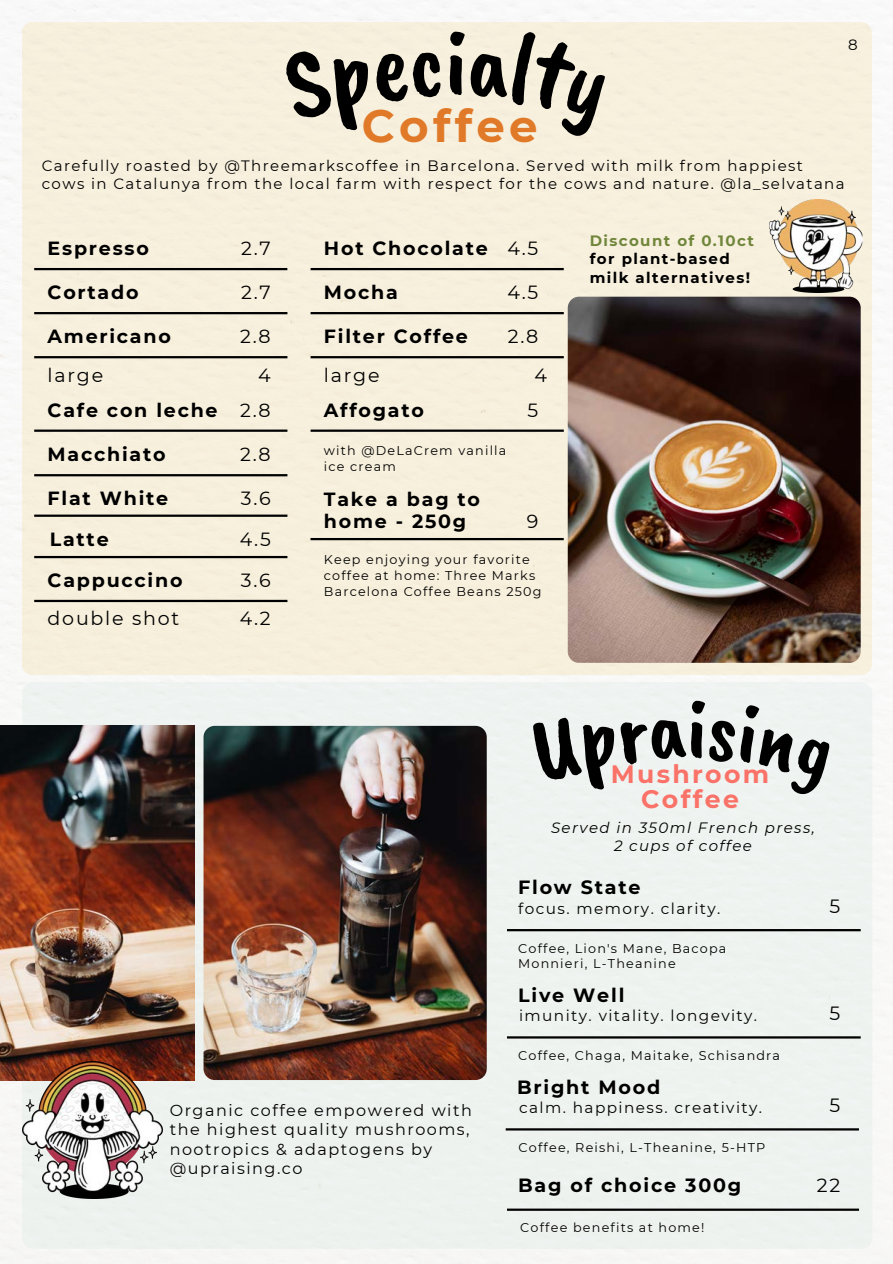
<style>
.page{position:relative;width:893px;height:1264px;background:#fff}
.page>*{position:absolute;margin:0;border:0;box-sizing:border-box;transform-origin:0 0}
.t1{font:700 45.15px "Montserrat";letter-spacing:.095em;color:#e07a29}
.t2{font:700 25.05px "Montserrat";letter-spacing:.095em;color:#fa7268}
.t3{font:700 19.05px/22.5px "Montserrat";letter-spacing:.095em;color:#000}
.t4{font:19.05px "Montserrat";letter-spacing:.095em;color:#000}
.t5{font:16.05px/19.2px "Montserrat";letter-spacing:.09em;color:#000}
.t6{font:15.3px "Montserrat";letter-spacing:.095em;color:#000}
.t7{font:15px/18.8px "Montserrat";letter-spacing:.095em;color:#000}
.t8{font:italic 15px/18px "Montserrat";letter-spacing:.095em;color:#000;text-align:center}
.t9{font:700 15px/18px "Montserrat";letter-spacing:.095em;color:#000}
.t10{font:700 15px "Montserrat";letter-spacing:.095em;color:#70863a}
.t11{font:12.75px/15.9px "Montserrat";letter-spacing:.095em;color:#000}
.s1{font-weight:400}
</style>
<div class="page">
<img style="left:0;top:0;width:892px;height:1263px">
<div style="left:22px;top:22px;width:849px;height:653px;background:#f7f0dd;border-radius:11px"></div>
<hr style="left:34px;top:268px;width:253px;height:2px;background:#000">
<hr style="left:34px;top:312px;width:253px;height:2px;background:#000">
<div style="left:22px;top:682px;width:850px;height:566px;background:#eef3f0;border-radius:11px"></div>
<hr style="left:34px;top:356px;width:253px;height:2px;background:#000">
<hr style="left:34px;top:429px;width:253px;height:3px;background:#000">
<hr style="left:34px;top:474px;width:253px;height:2px;background:#000">
<hr style="left:34px;top:514px;width:253px;height:3px;background:#000">
<hr style="left:34px;top:556px;width:253px;height:2px;background:#000">
<hr style="left:34px;top:600px;width:253px;height:2px;background:#000">
<hr style="left:310px;top:268px;width:253px;height:2px;background:#000">
<hr style="left:310px;top:312px;width:253px;height:2px;background:#000">
<hr style="left:310px;top:356px;width:253px;height:2px;background:#000">
<hr style="left:310px;top:429px;width:253px;height:3px;background:#000">
<hr style="left:310px;top:538px;width:253px;height:2px;background:#000">
<img style="left:203px;top:726px;width:283px;height:354px">
<hr style="left:507px;top:929px;width:353px;height:2px;background:#000">
<hr style="left:507px;top:1036px;width:353px;height:2px;background:#000">
<hr style="left:505px;top:1128px;width:353px;height:2px;background:#000">
<hr style="left:507px;top:1208px;width:351px;height:2px;background:#000">
<img style="left:0;top:726px;width:195px;height:354px">
<img style="left:23px;top:1061px;width:139px;height:137px">
<img style="left:567px;top:297px;width:293px;height:365px;border-radius:11px">
<img style="left:769px;top:199px;width:93px;height:94px">
<h1 class="t1" style="left:362px;top:99px;width:177px">Coffee</h1>
<p class="t7" style="left:848px;top:35px;width:11px">8</p>
<p class="t7" style="left:42px;top:156px;width:804px">Carefully roasted by @Threemarkscoffee in Barcelona. Served with milk from happiest cows in Catalunya from the local farm with respect for the cows and nature. @la_selvatana</p>
<h3 class="t3" style="left:48px;top:237px;width:103px">Espresso</h3>
<h3 class="t4" style="left:241px;top:237px;width:31px">2.7</h3>
<h3 class="t3" style="left:48px;top:281px;width:92px">Cortado</h3>
<h3 class="t4" style="left:241px;top:281px;width:31px">2.7</h3>
<h3 class="t3" style="left:48px;top:325px;width:125px">Americano</h3>
<h3 class="t4" style="left:240px;top:325px;width:32px">2.8</h3>
<h3 class="t4" style="left:48px;top:363px;width:57px">large</h3>
<h3 class="t4" style="left:258px;top:363px;width:14px">4</h3>
<h3 class="t3" style="left:48px;top:398px;width:225px">Cafe con leche <span class="s1">2.8</span></h3>
<h3 class="t3" style="left:48px;top:442px;width:119px">Macchiato</h3>
<h3 class="t4" style="left:240px;top:442px;width:32px">2.8</h3>
<h3 class="t3" style="left:48px;top:487px;width:122px">Flat White</h3>
<h3 class="t4" style="left:241px;top:487px;width:31px">3.6</h3>
<h3 class="t3" style="left:50px;top:527px;width:60px">Latte</h3>
<h3 class="t4" style="left:240px;top:527px;width:32px">4.5</h3>
<h3 class="t3" style="left:48px;top:569px;width:136px">Cappuccino</h3>
<h3 class="t4" style="left:241px;top:568px;width:31px">3.6</h3>
<h3 class="t4" style="left:48px;top:606px;width:133px">double shot</h3>
<h3 class="t4" style="left:240px;top:607px;width:32px">4.2</h3>
<h3 class="t3" style="left:324px;top:237px;width:216px">Hot Chocolate <span class="s1">4.5</span></h3>
<h3 class="t3" style="left:324px;top:281px;width:75px">Mocha</h3>
<h3 class="t4" style="left:507px;top:281px;width:32px">4.5</h3>
<h3 class="t3" style="left:324px;top:325px;width:145px">Filter Coffee</h3>
<h3 class="t4" style="left:508px;top:325px;width:32px">2.8</h3>
<h3 class="t4" style="left:324px;top:363px;width:57px">large</h3>
<h3 class="t4" style="left:534px;top:363px;width:14px">4</h3>
<h3 class="t3" style="left:324px;top:398px;width:102px">Affogato</h3>
<h3 class="t4" style="left:527px;top:398px;width:12px">5</h3>
<p class="t11" style="left:324px;top:443px;width:184px">with @DeLaCrem vanilla ice cream</p>
<h3 class="t3" style="left:324px;top:487px;width:158px">Take a bag to home - 250g</h3>
<h3 class="t4" style="left:526px;top:509px;width:13px">9</h3>
<p class="t11" style="left:324px;top:551px;width:219px">Keep enjoying your favorite coffee at home: Three Marks<br>Barcelona Coffee Beans 250g</p>
<p class="t10" style="left:589px;top:232px;width:166px">Discount of 0.10ct</p>
<p class="t9" style="left:589px;top:250px;width:162px">for plant-based milk alternatives!</p>
<h2 class="t2" style="left:610px;top:759px;width:160px">Mushroom</h2>
<h2 class="t2" style="left:641px;top:783px;width:99px">Coffee</h2>
<p class="t8" style="left:551px;top:818px;width:265px">Served in 350ml French press,<br>2 cups of coffee</p>
<h3 class="t3" style="left:518px;top:876px;width:124px">Flow State</h3>
<p class="t6" style="left:518px;top:898px;width:204px">focus. memory. clarity.</p>
<p class="t11" style="left:518px;top:940px;width:210px;line-height:15.3px">Coffee, Lion's Mane, Bacopa<br>Monnieri, L-Theanine</p>
<h3 class="t3" style="left:518px;top:983px;width:108px">Live Well</h3>
<p class="t6" style="left:519px;top:1005px;width:239px">imunity. vitality. longevity.</p>
<p class="t11" style="left:518px;top:1047px;width:263px">Coffee, Chaga, Maitake, Schisandra</p>
<h3 class="t4" style="left:829px;top:894px;width:12px">5</h3>
<h3 class="t4" style="left:829px;top:1001px;width:12px">5</h3>
<p class="t5" style="left:170px;top:1100px;width:303px">Organic coffee empowered with the highest quality mushrooms, nootropics &amp; adaptogens by @upraising.co</p>
<h3 class="t3" style="left:517px;top:1075px;width:145px">Bright Mood</h3>
<p class="t6" style="left:519px;top:1097px;width:244px">calm. happiness. creativity.</p>
<p class="t11" style="left:518px;top:1139px;width:248px">Coffee, Reishi, L-Theanine, 5-HTP</p>
<h3 class="t4" style="left:829px;top:1093px;width:12px">5</h3>
<h3 class="t3" style="left:518px;top:1174px;width:225px">Bag of choice 300g</h3>
<h3 class="t4" style="left:816px;top:1173px;width:25px">22</h3>
<p class="t11" style="left:520px;top:1219px;width:186px">Coffee benefits at home!</p>
</div>
